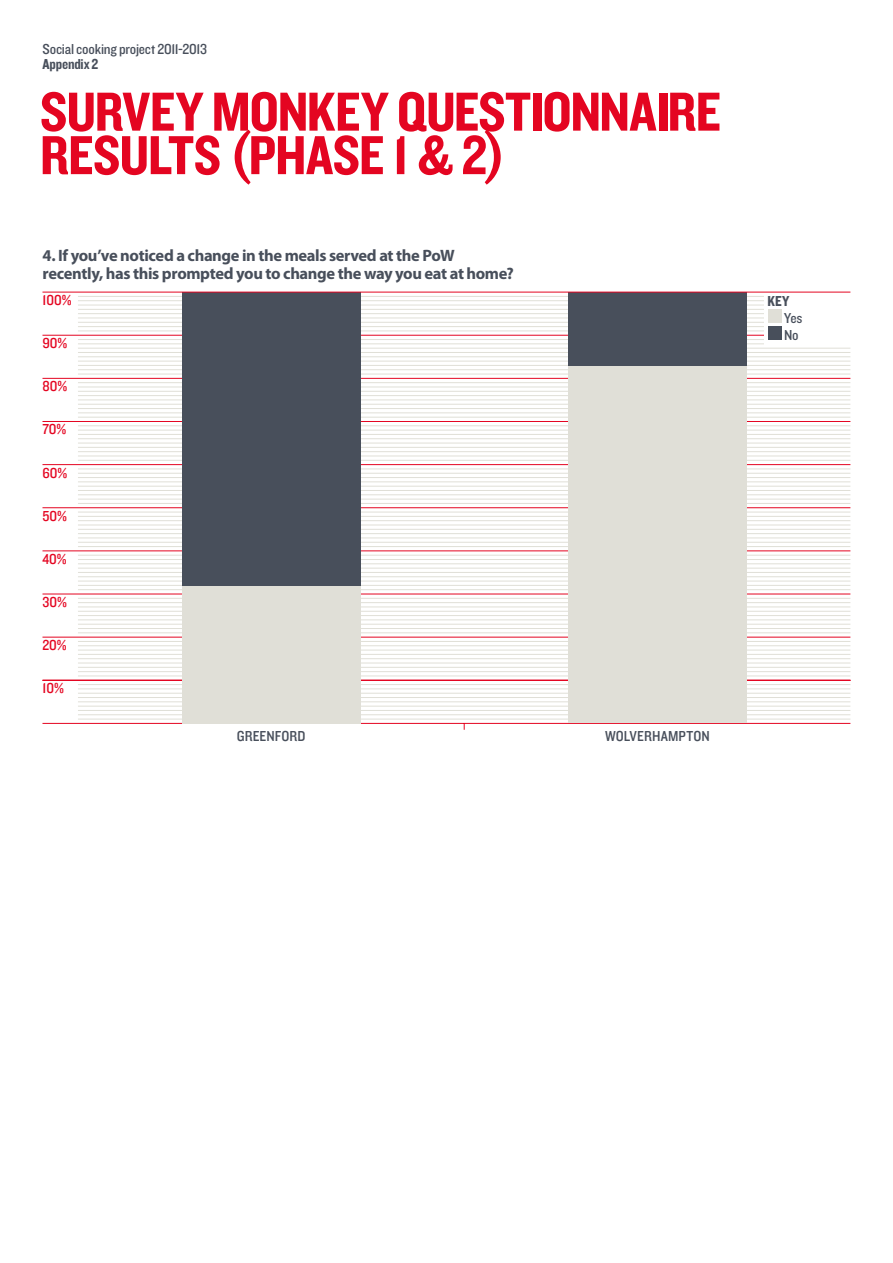
<style>
.page{position:relative;width:893px;height:1263px;background:#fff}
.page>*{position:absolute;margin:0;border:0;box-sizing:border-box;transform-origin:0 0}
.t1{font:57px/43.5px "Knockout HTF50 Welterweight";letter-spacing:-.01em;color:#e40521}
.t2{font:700 16.5px/18px "Myriad Pro";letter-spacing:-.025em;color:#484f5b}
.t3{font:15px/17px "Knockout HTF30 Junior Welterwt";letter-spacing:-.005em;color:#484f5b}
.t4{font:15px "Knockout HTF30 Junior Welterwt";color:#e40521}
.t5{font:15px "Knockout HTF50 Welterweight";letter-spacing:-.015em;color:#484f5b}
</style>
<div class="page">
<hr style="left:78px;top:559px;width:772px;height:1px;background:#e0dfd7">
<hr style="left:78px;top:555px;width:772px;height:1px;background:#e0dfd7">
<hr style="left:78px;top:563px;width:772px;height:1px;background:#e0dfd7">
<hr style="left:78px;top:568px;width:772px;height:1px;background:#e0dfd7">
<hr style="left:78px;top:572px;width:772px;height:1px;background:#e0dfd7">
<hr style="left:78px;top:576px;width:772px;height:1px;background:#e0dfd7">
<hr style="left:78px;top:581px;width:772px;height:1px;background:#e0dfd7">
<hr style="left:78px;top:585px;width:772px;height:1px;background:#e0dfd7">
<hr style="left:78px;top:589px;width:772px;height:1px;background:#e0dfd7">
<hr style="left:78px;top:602px;width:772px;height:1px;background:#e0dfd7">
<hr style="left:78px;top:598px;width:772px;height:1px;background:#e0dfd7">
<hr style="left:78px;top:607px;width:772px;height:1px;background:#e0dfd7">
<hr style="left:78px;top:611px;width:772px;height:1px;background:#e0dfd7">
<hr style="left:78px;top:615px;width:772px;height:1px;background:#e0dfd7">
<hr style="left:78px;top:620px;width:772px;height:1px;background:#e0dfd7">
<hr style="left:78px;top:624px;width:772px;height:1px;background:#e0dfd7">
<hr style="left:78px;top:628px;width:772px;height:1px;background:#e0dfd7">
<hr style="left:78px;top:632px;width:772px;height:1px;background:#e0dfd7">
<hr style="left:78px;top:645px;width:772px;height:1px;background:#e0dfd7">
<hr style="left:78px;top:641px;width:772px;height:1px;background:#e0dfd7">
<hr style="left:78px;top:650px;width:772px;height:1px;background:#e0dfd7">
<hr style="left:78px;top:654px;width:772px;height:1px;background:#e0dfd7">
<hr style="left:78px;top:658px;width:772px;height:1px;background:#e0dfd7">
<hr style="left:78px;top:663px;width:772px;height:1px;background:#e0dfd7">
<hr style="left:78px;top:667px;width:772px;height:1px;background:#e0dfd7">
<hr style="left:78px;top:671px;width:772px;height:1px;background:#e0dfd7">
<hr style="left:78px;top:676px;width:772px;height:1px;background:#e0dfd7">
<hr style="left:78px;top:689px;width:772px;height:1px;background:#e0dfd7">
<hr style="left:78px;top:684px;width:772px;height:1px;background:#e0dfd7">
<hr style="left:78px;top:693px;width:772px;height:1px;background:#e0dfd7">
<hr style="left:78px;top:697px;width:772px;height:1px;background:#e0dfd7">
<hr style="left:78px;top:701px;width:772px;height:1px;background:#e0dfd7">
<hr style="left:78px;top:706px;width:772px;height:1px;background:#e0dfd7">
<hr style="left:78px;top:710px;width:772px;height:1px;background:#e0dfd7">
<hr style="left:78px;top:714px;width:772px;height:1px;background:#e0dfd7">
<hr style="left:78px;top:719px;width:772px;height:1px;background:#e0dfd7">
<hr style="left:78px;top:516px;width:772px;height:1px;background:#e0dfd7">
<hr style="left:78px;top:512px;width:772px;height:1px;background:#e0dfd7">
<hr style="left:78px;top:520px;width:772px;height:1px;background:#e0dfd7">
<hr style="left:78px;top:525px;width:772px;height:1px;background:#e0dfd7">
<hr style="left:78px;top:529px;width:772px;height:1px;background:#e0dfd7">
<hr style="left:78px;top:533px;width:772px;height:1px;background:#e0dfd7">
<hr style="left:78px;top:538px;width:772px;height:1px;background:#e0dfd7">
<hr style="left:78px;top:542px;width:772px;height:1px;background:#e0dfd7">
<hr style="left:78px;top:546px;width:772px;height:1px;background:#e0dfd7">
<hr style="left:78px;top:473px;width:772px;height:1px;background:#e0dfd7">
<hr style="left:78px;top:469px;width:772px;height:1px;background:#e0dfd7">
<hr style="left:78px;top:477px;width:772px;height:1px;background:#e0dfd7">
<hr style="left:78px;top:482px;width:772px;height:1px;background:#e0dfd7">
<hr style="left:78px;top:486px;width:772px;height:1px;background:#e0dfd7">
<hr style="left:78px;top:490px;width:772px;height:1px;background:#e0dfd7">
<hr style="left:78px;top:494px;width:772px;height:1px;background:#e0dfd7">
<hr style="left:78px;top:499px;width:772px;height:1px;background:#e0dfd7">
<hr style="left:78px;top:503px;width:772px;height:1px;background:#e0dfd7">
<hr style="left:78px;top:430px;width:772px;height:1px;background:#e0dfd7">
<hr style="left:78px;top:425px;width:772px;height:1px;background:#e0dfd7">
<hr style="left:78px;top:434px;width:772px;height:1px;background:#e0dfd7">
<hr style="left:78px;top:438px;width:772px;height:1px;background:#e0dfd7">
<hr style="left:78px;top:443px;width:772px;height:1px;background:#e0dfd7">
<hr style="left:78px;top:447px;width:772px;height:1px;background:#e0dfd7">
<hr style="left:78px;top:451px;width:772px;height:1px;background:#e0dfd7">
<hr style="left:78px;top:456px;width:772px;height:1px;background:#e0dfd7">
<hr style="left:78px;top:460px;width:772px;height:1px;background:#e0dfd7">
<hr style="left:42px;top:680px;width:808px;height:1px;background:#e40521">
<hr style="left:42px;top:723px;width:808px;height:1px;background:#e40521">
<hr style="left:42px;top:464px;width:808px;height:1px;background:#e40521">
<hr style="left:42px;top:507px;width:808px;height:1px;background:#e40521">
<hr style="left:42px;top:551px;width:808px;height:1px;background:#e40521">
<hr style="left:42px;top:594px;width:808px;height:1px;background:#e40521">
<hr style="left:42px;top:637px;width:808px;height:1px;background:#e40521">
<hr style="left:42px;top:421px;width:808px;height:1px;background:#e40521">
<hr style="left:78px;top:387px;width:772px;height:1px;background:#e0dfd7">
<hr style="left:78px;top:382px;width:772px;height:1px;background:#e0dfd7">
<hr style="left:78px;top:391px;width:772px;height:1px;background:#e0dfd7">
<hr style="left:78px;top:395px;width:772px;height:1px;background:#e0dfd7">
<hr style="left:78px;top:400px;width:772px;height:1px;background:#e0dfd7">
<hr style="left:78px;top:404px;width:772px;height:1px;background:#e0dfd7">
<hr style="left:78px;top:408px;width:772px;height:1px;background:#e0dfd7">
<hr style="left:78px;top:413px;width:772px;height:1px;background:#e0dfd7">
<hr style="left:78px;top:417px;width:772px;height:1px;background:#e0dfd7">
<hr style="left:42px;top:378px;width:808px;height:1px;background:#e40521">
<hr style="left:78px;top:344px;width:772px;height:1px;background:#e0dfd7">
<hr style="left:78px;top:339px;width:772px;height:1px;background:#e0dfd7">
<hr style="left:78px;top:348px;width:772px;height:1px;background:#e0dfd7">
<hr style="left:78px;top:352px;width:772px;height:1px;background:#e0dfd7">
<hr style="left:78px;top:356px;width:772px;height:1px;background:#e0dfd7">
<hr style="left:78px;top:361px;width:772px;height:1px;background:#e0dfd7">
<hr style="left:78px;top:365px;width:772px;height:1px;background:#e0dfd7">
<hr style="left:78px;top:369px;width:772px;height:1px;background:#e0dfd7">
<hr style="left:78px;top:374px;width:772px;height:1px;background:#e0dfd7">
<hr style="left:42px;top:335px;width:808px;height:1px;background:#e40521">
<hr style="left:78px;top:300px;width:772px;height:1px;background:#e0dfd7">
<hr style="left:78px;top:296px;width:772px;height:1px;background:#e0dfd7">
<hr style="left:78px;top:305px;width:772px;height:1px;background:#e0dfd7">
<hr style="left:78px;top:309px;width:772px;height:1px;background:#e0dfd7">
<hr style="left:78px;top:313px;width:772px;height:1px;background:#e0dfd7">
<hr style="left:78px;top:318px;width:772px;height:1px;background:#e0dfd7">
<hr style="left:78px;top:322px;width:772px;height:1px;background:#e0dfd7">
<hr style="left:78px;top:326px;width:772px;height:1px;background:#e0dfd7">
<hr style="left:78px;top:331px;width:772px;height:1px;background:#e0dfd7">
<div style="left:182px;top:585px;width:178px;height:138px;background:#e0dfd7"></div>
<div style="left:182px;top:292px;width:178px;height:293px;background:#484f5b"></div>
<div style="left:568px;top:365px;width:179px;height:358px;background:#e0dfd7"></div>
<div style="left:568px;top:292px;width:179px;height:73px;background:#484f5b"></div>
<div style="left:764px;top:292px;width:86px;height:54px;background:#fff"></div>
<div style="left:768px;top:326px;width:14px;height:14px;background:#484f5b"></div>
<div style="left:768px;top:309px;width:14px;height:14px;background:#e0dfd7"></div>
<hr style="left:42px;top:292px;width:808px;height:1px;background:#e40521">
<p class="t3" style="left:43px;top:41px;width:166px">Social cooking project 2011-2013</p>
<p class="t5" style="left:43px;top:56px;width:57px">APPENDIX 2</p>
<h1 class="t1" style="left:40px;top:92px;width:683px">SURVEY MONKEY QUESTIONNAIRE<br>RESULTS (PHASE 1 &amp; 2)</h1>
<p class="t2" style="left:43px;top:247px;width:473px">4. If you’ve noticed a change in the meals served at the PoW recently, has this prompted you to change the way you eat at home?</p>
<p class="t4" style="left:42px;top:292px;width:30px">100%</p>
<p class="t5" style="left:767px;top:293px;width:23px">KEY</p>
<p class="t3" style="left:784px;top:310px;width:20px">Yes<br>No</p>
<p class="t4" style="left:42px;top:335px;width:26px">90%</p>
<p class="t4" style="left:42px;top:378px;width:26px">80%</p>
<p class="t4" style="left:42px;top:422px;width:25px">70%</p>
<p class="t4" style="left:42px;top:465px;width:26px">60%</p>
<p class="t4" style="left:42px;top:508px;width:26px">50%</p>
<p class="t4" style="left:42px;top:551px;width:26px">40%</p>
<p class="t4" style="left:42px;top:594px;width:26px">30%</p>
<p class="t4" style="left:42px;top:637px;width:26px">20%</p>
<p class="t4" style="left:42px;top:680px;width:23px">10%</p>
<p class="t3" style="left:237px;top:728px;width:70px">GREENFORD</p>
<p class="t3" style="left:605px;top:728px;width:106px">WOLVERHAMPTON</p>
</div>
